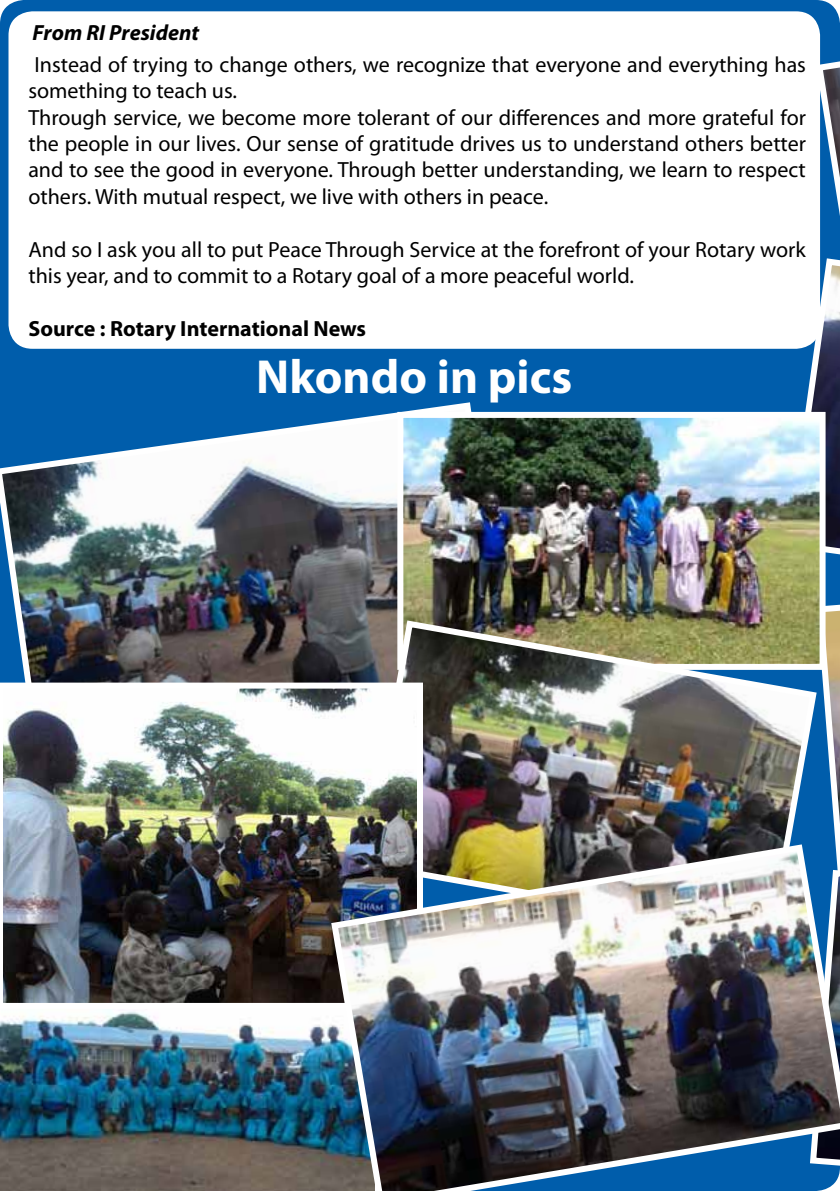
<style>
.page{position:relative;width:840px;height:1191px;background:#fff}
.page>*{position:absolute;margin:0;border:0;box-sizing:border-box;transform-origin:0 0}
.t1{font:700 48px "Myriad Pro";color:#fff}
.t2{font:22px/26.4px "Myriad Pro";color:#000}
.t3{font:700 22px "Myriad Pro";color:#000}
.t4{font:italic 700 22px "Myriad Pro";color:#000}
</style>
<div class="page">
<div style="left:0;top:0;width:839px;height:1191px;background:#005dab;border-radius:24px"></div>
<div style="left:9px;top:11px;width:810px;height:338px;background:#fff;border-radius:24px"></div>
<img style="left:0;top:1009px;width:327px;height:182px">
<img style="left:0;top:402px;width:513px;height:280px">
<img style="left:404px;top:419px;width:378px;height:198px">
<div style="left:397px;top:412px;width:428px;height:258px;border:6px solid #fff"></div>
<img style="left:360px;top:617px;width:422px;height:224px">
<img style="left:0;top:682px;width:423px;height:327px">
<img style="left:327px;top:841px;width:455px;height:350px">
<img style="left:782px;top:0;width:58px;height:1191px">
<p class="t4" style="left:33px;top:18px;width:168px">From RI President</p>
<p class="t2" style="left:28px;top:51px;width:778px">Instead of trying to change others, we recognize that everyone and everything has something to teach us.<br>Through service, we become more tolerant of our differences and more grateful for the people in our lives. Our sense of gratitude drives us to understand others better and to see the good in everyone. Through better understanding, we learn to respect others. With mutual respect, we live with others in peace.</p>
<p class="t2" style="left:28px;top:236px;width:778px">And so I ask you all to put Peace Through Service at the forefront of your Rotary work this year, and to commit to a Rotary goal of a more peaceful world.</p>
<p class="t3" style="left:28px;top:314px;width:339px">Source : Rotary International News</p>
<h1 class="t1" style="left:256px;top:346px;width:317px">Nkondo in pics</h1>
</div>
